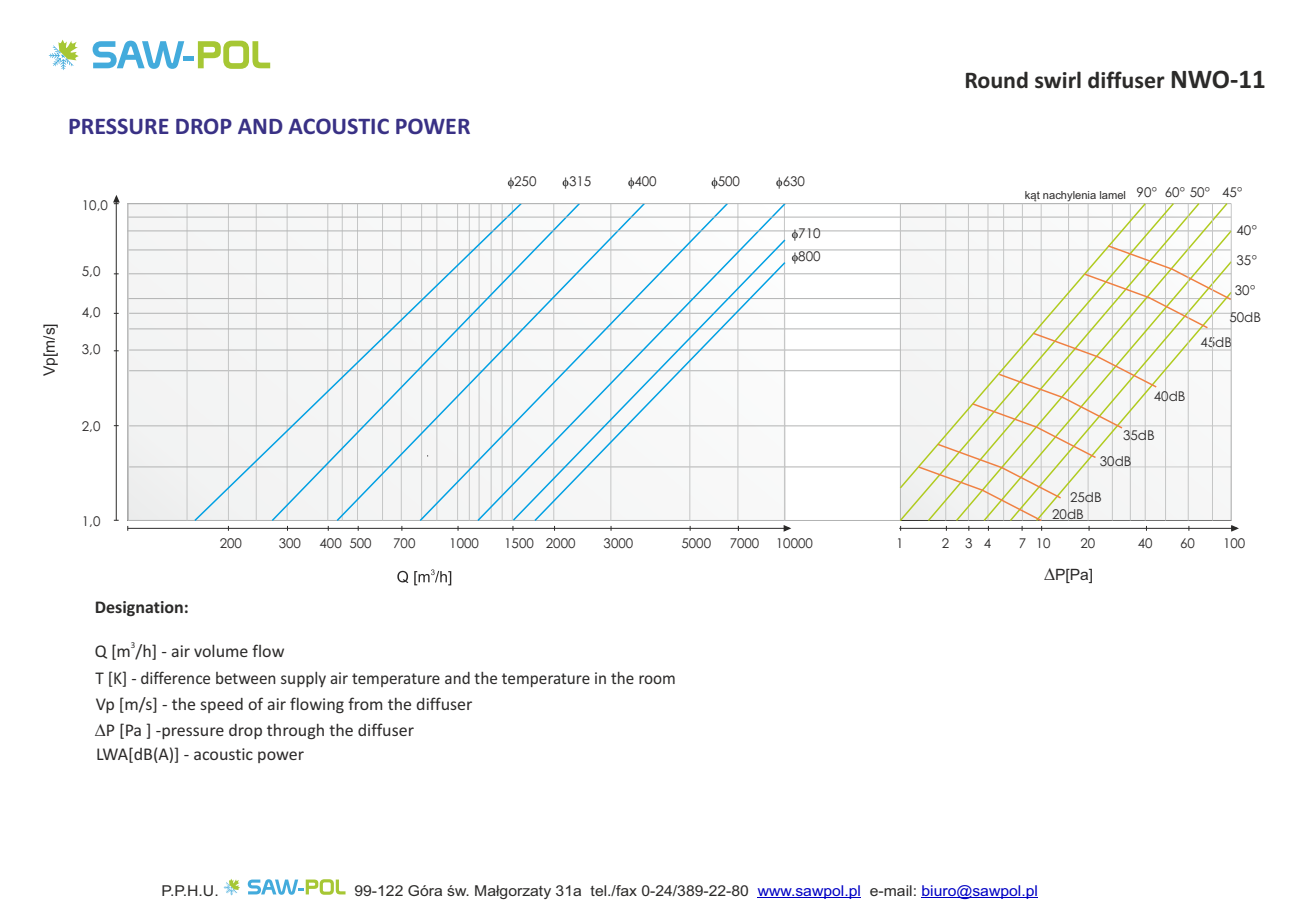
<style>
.page{position:relative;width:1290px;height:920px;background:#fff}
.page>*{position:absolute;margin:0;border:0;box-sizing:border-box;transform-origin:0 0}
.t1{font:700 24px "Calibri";color:#393185}
.t2{font:700 24px "Calibri";color:#2b2a29}
.t3{font:18px "Calibri";color:#2b2a29;scale:.96 1}
.t4{font:18px "Calibri";color:#2b2a29}
.t5{font:18px/24.2px "Calibri";color:#2b2929}
.t6{font:700 18px "Calibri";color:#2b2a29}
.t7{font:15.6px "Arial";color:#2b2929}
.t8{font:15px "Arial";color:#2b2a29;scale:1.05 1}
.t9{font:13.35px/27px "Century Gothic";color:#2b2929;text-align:center}
.t10{font:11.1px "Arial";color:#2b2929}
.t11{font:9px "Calibri";color:#2b2a29}
.s1{font-size:27px}
.s2{color:#0000c4}
</style>
<div class="page">
<hr style="left:758px;top:897px;width:103px;height:1px;background:#0000c4">
<hr style="left:921px;top:897px;width:117px;height:1px;background:#0000c4">
<svg style="left:224px;top:879px;width:16px;height:16px"></svg>
<svg style="left:248px;top:879px;width:97px;height:16px"></svg>
<div style="left:184px;top:56px;width:10px;height:5px;background:#43abdc"></div>
<svg style="left:198px;top:41px;width:72px;height:28px"></svg>
<svg style="left:49px;top:40px;width:30px;height:30px"></svg>
<svg style="left:93px;top:41px;width:91px;height:28px"></svg>
<div style="left:130px;top:205px;width:63px;height:314px;background:#f3f3f3"></div>
<hr style="left:128px;top:520px;width:1103px;height:1px;background:#b2b3b3">
<hr style="left:129px;top:370px;width:1102px;height:1px;background:#b2b3b3">
<hr style="left:129px;top:313px;width:1102px;height:1px;background:#b2b3b3">
<hr style="left:187px;top:204px;width:1px;height:316px;background:#c5c6c6">
<hr style="left:128px;top:528px;width:659px;height:1px;background:#2b2a29">
<hr style="left:129px;top:467px;width:1102px;height:1px;background:#b2b3b3">
<hr style="left:129px;top:426px;width:1102px;height:1px;background:#b2b3b3">
<hr style="left:129px;top:350px;width:1102px;height:1px;background:#b2b3b3">
<hr style="left:129px;top:329px;width:1102px;height:1px;background:#b2b3b3">
<hr style="left:128px;top:298px;width:1103px;height:1px;background:#b2b3b3">
<hr style="left:128px;top:250px;width:1102px;height:1px;background:#b2b3b3">
<hr style="left:129px;top:274px;width:1102px;height:1px;background:#b2b3b3">
<hr style="left:128px;top:204px;width:1px;height:316px;background:#c5c6c6">
<hr style="left:116px;top:201px;width:1px;height:319px;background:#2b2a29">
<svg style="left:783px;top:525px;width:9px;height:7px"></svg>
<svg style="left:193px;top:204px;width:77px;height:317px"></svg>
<svg style="left:270px;top:204px;width:65px;height:317px"></svg>
<svg style="left:335px;top:204px;width:83px;height:317px"></svg>
<svg style="left:418px;top:204px;width:58px;height:317px"></svg>
<svg style="left:476px;top:204px;width:311px;height:317px"></svg>
<svg style="left:511px;top:238px;width:276px;height:283px"></svg>
<svg style="left:397px;top:569px;width:54px;height:16px"></svg>
<hr style="left:127px;top:231px;width:1104px;height:1px;background:#b2b3b3">
<hr style="left:127px;top:203px;width:1104px;height:1px;background:#b2b3b3">
<hr style="left:128px;top:217px;width:1103px;height:1px;background:#b2b3b3">
<hr style="left:899px;top:528px;width:333px;height:1px;background:#2b2a29">
<svg style="left:113px;top:195px;width:7px;height:14px"></svg>
<svg style="left:898px;top:204px;width:28px;height:286px"></svg>
<svg style="left:954px;top:203px;width:275px;height:41px"></svg>
<svg style="left:982px;top:229px;width:249px;height:15px"></svg>
<hr style="left:1188px;top:204px;width:1px;height:316px;background:#c5c6c6">
<hr style="left:1212px;top:204px;width:1px;height:316px;background:#c5c6c6">
<hr style="left:1231px;top:204px;width:1px;height:316px;background:#c5c6c6">
<svg style="left:916px;top:244px;width:323px;height:288px"></svg>
<svg style="left:792px;top:230px;width:6px;height:2px"></svg>
<h1 class="t1" style="left:68px;top:116px;width:404px">PRESSURE DROP AND ACOUSTIC POWER</h1>
<p class="t7" style="left:43px;top:376px;width:54px;rotate:-90deg">Vp[m/s]</p>
<p class="t9" style="left:82px;top:193px;width:27px">10,0</p>
<p class="t9" style="left:82px;top:259px;width:20px">5,0</p>
<p class="t9" style="left:82px;top:300px;width:20px">4,0</p>
<p class="t9" style="left:82px;top:337px;width:20px">3,0</p>
<p class="t9" style="left:82px;top:414px;width:20px">2,0</p>
<p class="t9" style="left:514px;top:169px;width:24px">250</p>
<p class="t9" style="left:569px;top:169px;width:24px">315</p>
<p class="t9" style="left:634px;top:169px;width:24px">400</p>
<p class="t9" style="left:718px;top:169px;width:24px">500</p>
<p class="t9" style="left:783px;top:169px;width:24px">630</p>
<p class="t9" style="left:798px;top:221px;width:24px">710</p>
<p class="t9" style="left:798px;top:244px;width:24px">800</p>
<p class="t9" style="left:82px;top:508px;width:20px">1,0</p>
<p class="t9" style="left:220px;top:531px;width:24px">200</p>
<p class="t9" style="left:279px;top:531px;width:24px">300</p>
<p class="t9" style="left:319px;top:531px;width:54px">400 500</p>
<p class="t9" style="left:393px;top:531px;width:24px">700</p>
<p class="t9" style="left:449px;top:531px;width:31px">1000</p>
<p class="t9" style="left:504px;top:531px;width:73px">1500 2000</p>
<p class="t9" style="left:604px;top:531px;width:31px">3000</p>
<p class="t9" style="left:681px;top:531px;width:31px">5000</p>
<p class="t9" style="left:730px;top:531px;width:85px">7000 10000</p>
<h2 class="t6" style="left:95px;top:600px;width:95px">Designation:</h2>
<p class="t11" style="left:131px;top:642px;width:6px">3</p>
<h2 class="t4" style="left:95px;top:644px;width:191px">Q [m /h] - air volume flow</h2>
<h2 class="t4" style="left:96px;top:697px;width:378px">Vp [m/s] - the speed of air flowing from the diffuser</h2>
<h2 class="t3" style="left:96px;top:671px;width:606px">T [K] - difference between supply air temperature and the temperature in the room</h2>
<h2 class="t5" style="left:96px;top:720px;width:319px;text-indent:10px">P [Pa ] -pressure drop through the diffuser<br>LWA[dB(A)] - acoustic power</h2>
<h1 class="t2" style="left:964px;top:70px;width:303px">Round swirl diffuser <span class="s1">NWO-11</span></h1>
<p class="t10" style="left:1025px;top:191px;width:103px">kąt nachylenia lamel</p>
<p class="t9" style="left:1136px;top:180px;width:44px">90 60</p>
<p class="t9" style="left:1190px;top:180px;width:16px">50</p>
<p class="t9" style="left:1222px;top:180px;width:16px">45</p>
<p class="t9" style="left:1236px;top:218px;width:16px">40</p>
<p class="t9" style="left:1236px;top:248px;width:16px">35</p>
<p class="t9" style="left:1229px;top:277px;width:33px">30<br>50dB</p>
<p class="t9" style="left:1200px;top:330px;width:33px">45dB</p>
<p class="t9" style="left:1154px;top:384px;width:33px">40dB</p>
<p class="t9" style="left:1123px;top:423px;width:33px">35dB</p>
<p class="t9" style="left:1100px;top:449px;width:33px">30dB</p>
<p class="t9" style="left:1070px;top:485px;width:33px">25dB</p>
<p class="t9" style="left:1052px;top:502px;width:33px">20dB</p>
<p class="t9" style="left:896px;top:531px;width:9px">1</p>
<p class="t9" style="left:942px;top:531px;width:51px">2 34</p>
<p class="t9" style="left:1019px;top:531px;width:33px">7 10</p>
<p class="t9" style="left:1080px;top:531px;width:16px">20</p>
<p class="t9" style="left:1138px;top:531px;width:16px">40</p>
<p class="t9" style="left:1180px;top:531px;width:16px">60</p>
<p class="t9" style="left:1223px;top:531px;width:24px">100</p>
<p class="t7" style="left:1055px;top:568px;width:40px">P[Pa]</p>
<p class="t8" style="left:162px;top:885px;width:56px">P.P.H.U.</p>
<p class="t8" style="left:354px;top:885px;width:653px">99-122 Góra św. Małgorzaty 31a tel./fax 0-24/389-22-80 <span class="s2">www.sawpol.pl</span> e-mail: <span class="s2">biuro@sawpol.pl</span></p>
</div>
